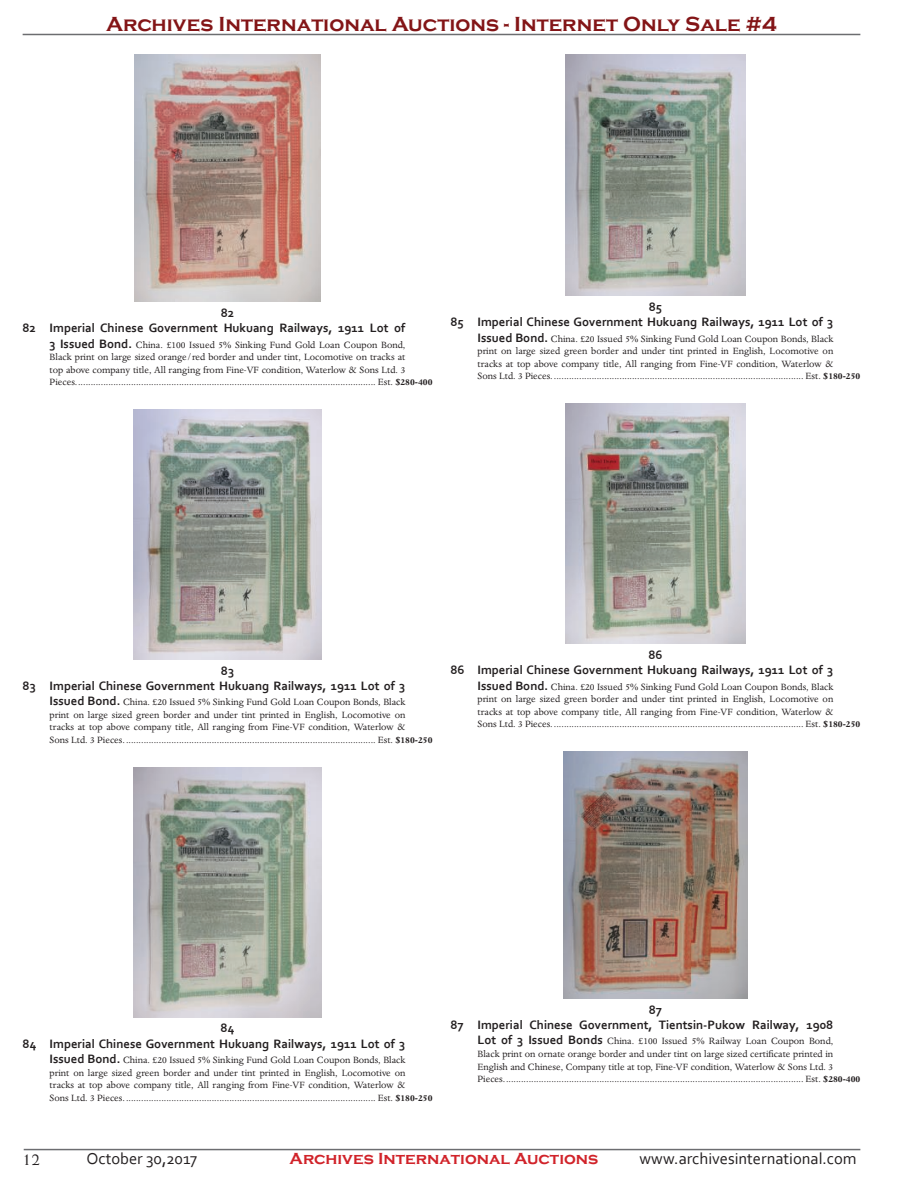
<style>
.page{position:relative;width:916px;height:1187px;background:#fff}
.page>*{position:absolute;margin:0;border:0;box-sizing:border-box;transform-origin:0 0}
.t1{font:700 21px "Copperplate Gothic";color:#831517}
.t2{font:18px "Weiss BT";color:#231f20}
.t3{font:16.5px "Corbel";color:#231f20}
.t4{font:700 16.5px "Copperplate Gothic";color:#d1232a}
.Descriptions{font:700 12.75px "Corbel";color:#231f20}
.LotPicture{font:700 12.75px "Corbel";color:#231f20}
.Descriptions-2{font:10.5px/12.6px "Dante";color:#231f20;text-align:justify}
.Descriptions-3{font:700 10.5px "Dante";color:#231f20}
.s1{font-family:"Corbel";font-weight:700;font-size:12.75px}
.s2{font-weight:400}
</style>
<div class="page">
<hr style="left:23px;top:34px;width:837px;height:1px;background:#6c6d70">
<hr style="left:24px;top:1149px;width:836px;height:1px;background:#6c6d70">
<img style="left:135px;top:55px;width:185px;height:247px">
<img style="left:134px;top:410px;width:187px;height:249px">
<img style="left:134px;top:767px;width:187px;height:250px">
<img style="left:565px;top:55px;width:180px;height:241px">
<img style="left:565px;top:404px;width:180px;height:240px">
<img style="left:563px;top:752px;width:183px;height:246px">
<h1 class="t1" style="left:106px;top:12px;width:672px">Archives International Auctions - Internet Only Sale #4</h1>
<p class="LotPicture" style="left:221px;top:305px;width:15px">82</p>
<p class="Descriptions" style="left:23px;top:320px;width:384px">82 Imperial Chinese Government Hukuang Railways, 1911 Lot of</p>
<p class="Descriptions-2" style="left:50px;top:338px;width:357px"><span class="s1">3 Issued Bond.</span> China. £100 Issued 5% Sinking Fund Gold Loan Coupon Bond, Black print on large sized orange/red border and under tint, Locomotive on tracks at top above company title, All ranging from Fine-VF condition, Waterlow &amp; Sons Ltd. 3<br>Pieces.</p>
<p class="Descriptions-3" style="left:377px;top:377px;width:56px"><span class="s2">Est.</span> $280-400</p>
<p class="LotPicture" style="left:648px;top:299px;width:15px">85</p>
<p class="Descriptions" style="left:450px;top:314px;width:384px">85 Imperial Chinese Government Hukuang Railways, 1911 Lot of 3</p>
<p class="Descriptions-2" style="left:477px;top:332px;width:357px"><span class="s1">Issued Bond.</span> China. £20 Issued 5% Sinking Fund Gold Loan Coupon Bonds, Black print on large sized green border and under tint printed in English, Locomotive on tracks at top above company title, All ranging from Fine-VF condition, Waterlow &amp; Sons Ltd. 3 Pieces.</p>
<p class="Descriptions-3" style="left:805px;top:371px;width:56px"><span class="s2">Est.</span> $180-250</p>
<p class="LotPicture" style="left:221px;top:662px;width:15px">83</p>
<p class="Descriptions" style="left:23px;top:678px;width:384px">83 Imperial Chinese Government Hukuang Railways, 1911 Lot of 3</p>
<p class="Descriptions-2" style="left:50px;top:696px;width:357px"><span class="s1">Issued Bond.</span> China. £20 Issued 5% Sinking Fund Gold Loan Coupon Bonds, Black print on large sized green border and under tint printed in English, Locomotive on tracks at top above company title, All ranging from Fine-VF condition, Waterlow &amp; Sons Ltd. 3 Pieces.</p>
<p class="Descriptions-3" style="left:377px;top:734px;width:56px"><span class="s2">Est.</span> $180-250</p>
<p class="LotPicture" style="left:648px;top:647px;width:16px">86</p>
<p class="Descriptions" style="left:450px;top:662px;width:384px">86 Imperial Chinese Government Hukuang Railways, 1911 Lot of 3</p>
<p class="Descriptions-2" style="left:477px;top:680px;width:357px"><span class="s1">Issued Bond.</span> China. £20 Issued 5% Sinking Fund Gold Loan Coupon Bonds, Black print on large sized green border and under tint printed in English, Locomotive on tracks at top above company title, All ranging from Fine-VF condition, Waterlow &amp; Sons Ltd. 3 Pieces.</p>
<p class="Descriptions-3" style="left:805px;top:719px;width:56px"><span class="s2">Est.</span> $180-250</p>
<p class="LotPicture" style="left:220px;top:1020px;width:15px">84</p>
<p class="Descriptions" style="left:23px;top:1035px;width:384px">84 Imperial Chinese Government Hukuang Railways, 1911 Lot of 3</p>
<p class="Descriptions-2" style="left:50px;top:1054px;width:357px"><span class="s1">Issued Bond.</span> China. £20 Issued 5% Sinking Fund Gold Loan Coupon Bonds, Black print on large sized green border and under tint printed in English, Locomotive on tracks at top above company title, All ranging from Fine-VF condition, Waterlow &amp; Sons Ltd. 3 Pieces.</p>
<p class="Descriptions-3" style="left:377px;top:1092px;width:56px"><span class="s2">Est.</span> $180-250</p>
<p class="LotPicture" style="left:648px;top:1002px;width:15px">87</p>
<p class="Descriptions" style="left:450px;top:1017px;width:384px">87 Imperial Chinese Government, Tientsin-Pukow Railway, 1908</p>
<p class="Descriptions-2" style="left:477px;top:1035px;width:357px"><span class="s1">Lot of 3 Issued Bonds</span> China. £100 Issued 5% Railway Loan Coupon Bond, Black print on ornate orange border and under tint on large sized certificate printed in English and Chinese, Company title at top, Fine-VF condition, Waterlow &amp; Sons Ltd. 3<br>Pieces.</p>
<p class="Descriptions-3" style="left:805px;top:1073px;width:56px"><span class="s2">Est.</span> $280-400</p>
<h2 class="t2" style="left:23px;top:1148px;width:19px">12</h2>
<h3 class="t3" style="left:86px;top:1148px;width:112px">October 30,2017</h3>
<h3 class="t4" style="left:289px;top:1149px;width:310px">Archives International Auctions</h3>
<h3 class="t3" style="left:639px;top:1148px;width:218px">www.archivesinternational.com</h3>
</div>
